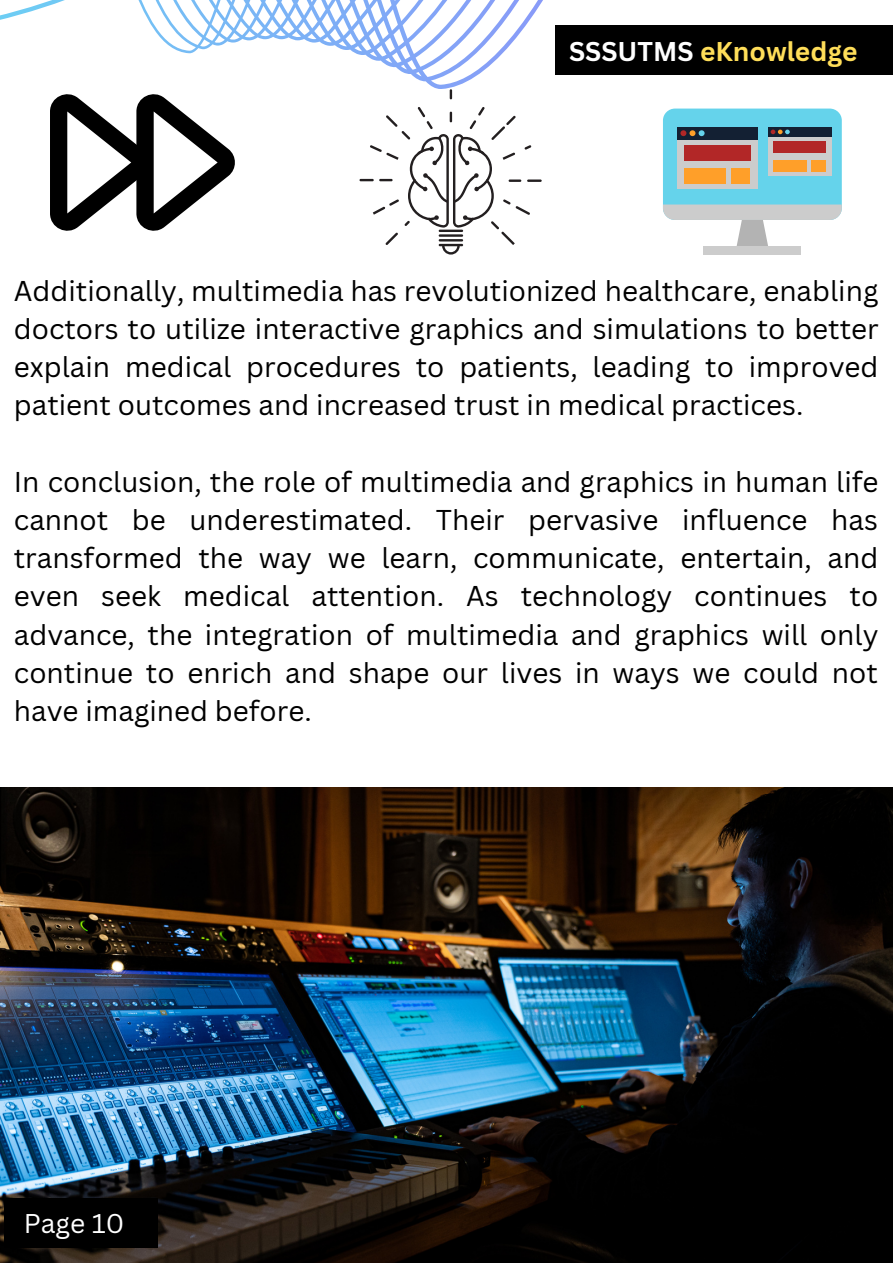
<style>
.page{position:relative;width:893px;height:1264px;background:#fff}
.page>*{position:absolute;margin:0;border:0;box-sizing:border-box;transform-origin:0 0}
.t1{font:27.9px/38.2px "Canva Sans";color:#000;text-align:justify}
.t2{font:700 26.4px "Canva Sans";color:#ffde59}
.t3{font:26.4px "Canva Sans";color:#fff}
.s1{color:#fff}
</style>
<div class="page">
<svg style="left:0;top:0;width:892px;height:89px"></svg>
<img style="left:0;top:787px;width:892px;height:474px">
<svg style="left:50px;top:94px;width:185px;height:137px"></svg>
<div style="left:663px;top:109px;width:178px;height:111px;background:#65d3eb;border-radius:12px"></div>
<div style="left:677px;top:127px;width:80px;height:61px;background:#ccc"></div>
<div style="left:677px;top:127px;width:80px;height:12px;background:#132033"></div>
<div style="left:684px;top:145px;width:66px;height:15px;background:#b22727"></div>
<div style="left:684px;top:169px;width:41px;height:15px;background:#ff9f29"></div>
<div style="left:731px;top:169px;width:18px;height:15px;background:#ff9f29"></div>
<svg style="left:680px;top:130px;width:24px;height:6px"></svg>
<svg style="left:663px;top:204px;width:178px;height:42px"></svg>
<div style="left:703px;top:246px;width:98px;height:8px;background:#ccc"></div>
<div style="left:768px;top:127px;width:63px;height:49px;background:#ccc"></div>
<div style="left:768px;top:127px;width:63px;height:10px;background:#132033"></div>
<div style="left:773px;top:141px;width:53px;height:12px;background:#b22727"></div>
<div style="left:773px;top:160px;width:33px;height:12px;background:#ff9f29"></div>
<div style="left:811px;top:160px;width:14px;height:12px;background:#ff9f29"></div>
<svg style="left:770px;top:130px;width:19px;height:4px"></svg>
<svg style="left:449px;top:89px;width:3px;height:10px"></svg>
<hr style="left:527px;top:179px;width:14px;height:3px;background:#231f20">
<svg style="left:359px;top:107px;width:172px;height:147px"></svg>
<div style="left:555px;top:26px;width:337px;height:49px;background:#000"></div>
<div style="left:4px;top:1197px;width:153px;height:50px;background:#000"></div>
<p class="t2" style="left:569px;top:32px;width:290px"><span class="s1">SSSUTMS</span> eKnowledge</p>
<p class="t1" style="left:14px;top:270px;width:866px">Additionally, multimedia has revolutionized healthcare, enabling doctors to utilize interactive graphics and simulations to better explain medical procedures to patients, leading to improved patient outcomes and increased trust in medical practices.</p>
<p class="t1" style="left:14px;top:462px;width:866px">In conclusion, the role of multimedia and graphics in human life cannot be underestimated. Their pervasive influence has transformed the way we learn, communicate, entertain, and even seek medical attention. As technology continues to advance, the integration of multimedia and graphics will only continue to enrich and shape our lives in ways we could not have imagined before.</p>
<p class="t3" style="left:24px;top:1204px;width:102px">Page 10</p>
</div>
